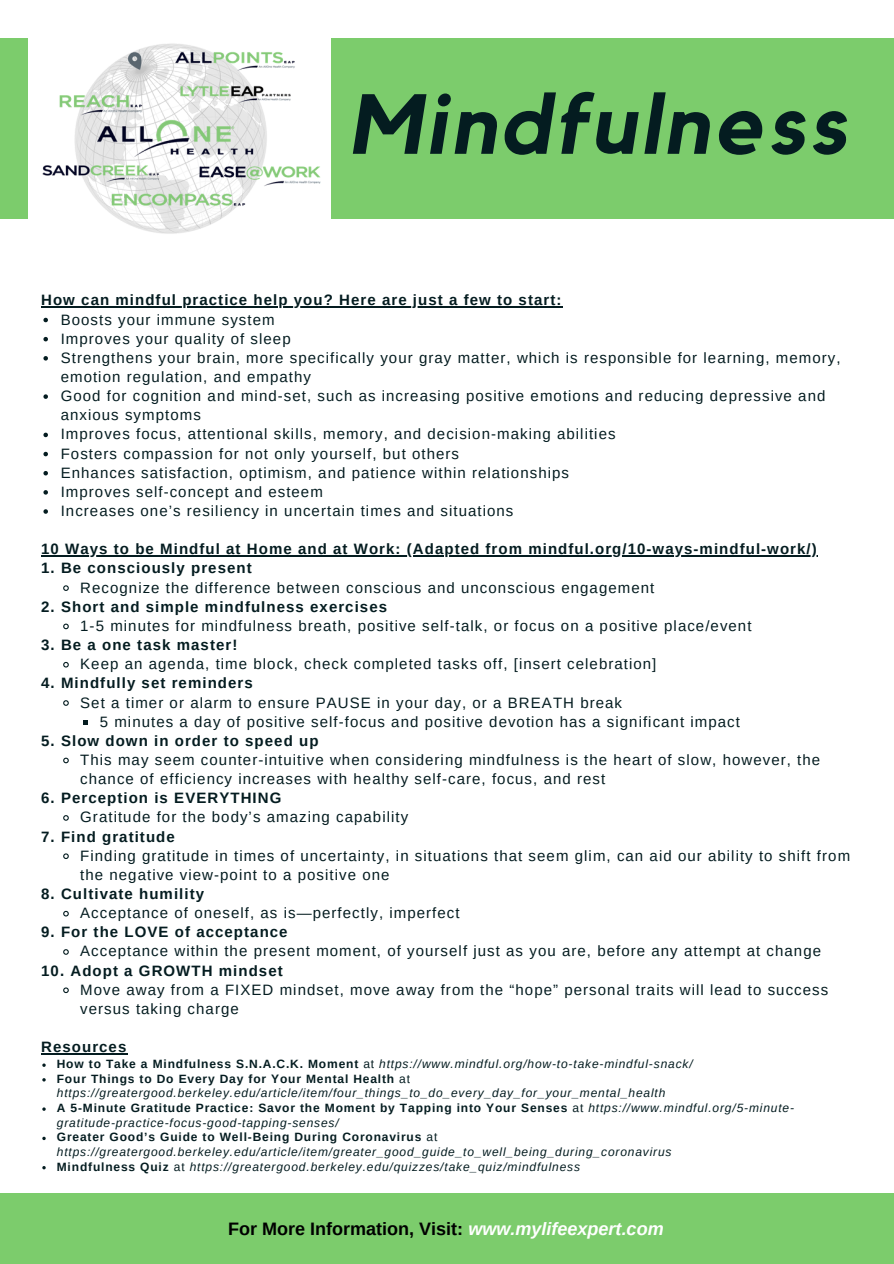
<style>
.page{position:relative;width:894px;height:1264px;background:#fff}
.page>*{position:absolute;margin:0;border:0;box-sizing:border-box;transform-origin:0 0}
.t1{font:italic 700 84px "Kollektif";letter-spacing:.05em;color:#041c20}
.t2{font:700 18px "Arimo";color:#000}
.t3{font:15px/19.2px "Arimo";letter-spacing:.07em;color:#041c20}
.t4{font:700 15px "Arimo";letter-spacing:.07em;color:#041c20}
.t5{font:italic 12px/14.7px "Arimo";letter-spacing:.07em;color:#041c20}
.s1{font-weight:700;font-style:normal}
.s2{font-style:normal}
.s3{font-style:italic;color:#fff}
</style>
<div class="page">
<div style="left:0;top:1193px;width:893px;height:70px;background:#7ccc6c"></div>
<div style="left:0;top:38px;width:893px;height:180px;background:#7ccc6c"></div>
<svg style="left:43px;top:318px;width:5px;height:4px"></svg>
<svg style="left:43px;top:337px;width:5px;height:4px"></svg>
<svg style="left:43px;top:356px;width:5px;height:4px"></svg>
<svg style="left:43px;top:394px;width:5px;height:5px"></svg>
<svg style="left:43px;top:432px;width:5px;height:5px"></svg>
<svg style="left:43px;top:452px;width:5px;height:4px"></svg>
<svg style="left:43px;top:471px;width:5px;height:4px"></svg>
<svg style="left:43px;top:490px;width:5px;height:4px"></svg>
<svg style="left:43px;top:509px;width:5px;height:5px"></svg>
<svg style="left:63px;top:585px;width:6px;height:6px"></svg>
<svg style="left:63px;top:623px;width:6px;height:7px"></svg>
<svg style="left:63px;top:661px;width:6px;height:7px"></svg>
<svg style="left:63px;top:700px;width:6px;height:6px"></svg>
<svg style="left:83px;top:720px;width:4px;height:4px"></svg>
<svg style="left:63px;top:757px;width:6px;height:7px"></svg>
<svg style="left:63px;top:815px;width:6px;height:6px"></svg>
<svg style="left:63px;top:853px;width:6px;height:6px"></svg>
<svg style="left:63px;top:910px;width:6px;height:7px"></svg>
<svg style="left:63px;top:949px;width:6px;height:6px"></svg>
<svg style="left:63px;top:987px;width:6px;height:6px"></svg>
<svg style="left:42px;top:1078px;width:4px;height:3px"></svg>
<svg style="left:42px;top:1136px;width:4px;height:4px"></svg>
<svg style="left:42px;top:1166px;width:4px;height:3px"></svg>
<hr style="left:41px;top:306px;width:521px;height:1px;background:#041c20">
<hr style="left:41px;top:555px;width:776px;height:1px;background:#041c20">
<hr style="left:41px;top:1053px;width:86px;height:1px;background:#041c20">
<img style="left:10px;top:38px;width:355px;height:196px">
<h1 class="t1" style="left:349px;top:86px;width:499px">Mindfulness</h1>
<p class="t4" style="left:41px;top:292px;width:521px">How can mindful practice help you? Here are just a few to start:</p>
<p class="t3" style="left:61px;top:310px;width:781px">Boosts your immune system<br>Improves your quality of sleep<br>Strengthens your brain, more specifically your gray matter, which is responsible for learning, memory, emotion regulation, and empathy<br>Good for cognition and mind-set, such as increasing positive emotions and reducing depressive and anxious symptoms<br>Improves focus, attentional skills, memory, and decision-making abilities<br>Fosters compassion for not only yourself, but others<br>Enhances satisfaction, optimism, and patience within relationships<br>Improves self-concept and esteem<br>Increases one’s resiliency in uncertain times and situations</p>
<p class="t4" style="left:41px;top:540px;width:776px">10 Ways to be Mindful at Home and at Work: (Adapted from mindful.org/10-ways-mindful-work/)</p>
<p class="t4" style="left:41px;top:560px;width:212px">1. Be consciously present</p>
<p class="t4" style="left:41px;top:598px;width:347px">2. Short and simple mindfulness exercises</p>
<p class="t4" style="left:41px;top:636px;width:197px">3. Be a one task master!</p>
<p class="t4" style="left:41px;top:674px;width:213px">4. Mindfully set reminders</p>
<p class="t3" style="left:80px;top:578px;width:575px">Recognize the difference between conscious and unconscious engagement</p>
<p class="t3" style="left:80px;top:616px;width:672px">1-5 minutes for mindfulness breath, positive self-talk, or focus on a positive place/event</p>
<p class="t3" style="left:80px;top:654px;width:577px">Keep an agenda, time block, check completed tasks off, [insert celebration]</p>
<p class="t3" style="left:100px;top:692px;width:641px;text-indent:-20px">Set a timer or alarm to ensure PAUSE in your day, or a BREATH break<br>5 minutes a day of positive self-focus and positive devotion has a significant impact</p>
<p class="t3" style="left:80px;top:750px;width:741px">This may seem counter-intuitive when considering mindfulness is the heart of slow, however, the chance of efficiency increases with healthy self-care, focus, and rest</p>
<p class="t3" style="left:80px;top:807px;width:329px">Gratitude for the body’s amazing capability</p>
<p class="t3" style="left:80px;top:846px;width:771px">Finding gratitude in times of uncertainty, in situations that seem glim, can aid our ability to shift from the negative view-point to a positive one</p>
<p class="t3" style="left:80px;top:903px;width:381px">Acceptance of oneself, as is—perfectly, imperfect</p>
<p class="t3" style="left:80px;top:941px;width:742px">Acceptance within the present moment, of yourself just as you are, before any attempt at change</p>
<p class="t3" style="left:80px;top:979px;width:749px">Move away from a FIXED mindset, move away from the “hope” personal traits will lead to success versus taking charge</p>
<p class="t4" style="left:41px;top:732px;width:279px">5. Slow down in order to speed up</p>
<p class="t4" style="left:41px;top:789px;width:241px">6. Perception is EVERYTHING</p>
<p class="t4" style="left:41px;top:828px;width:135px">7. Find gratitude</p>
<p class="t4" style="left:41px;top:885px;width:164px">8. Cultivate humility</p>
<p class="t4" style="left:41px;top:923px;width:248px">9. For the LOVE of acceptance</p>
<p class="t4" style="left:41px;top:962px;width:243px">10. Adopt a GROWTH mindset</p>
<p class="t4" style="left:41px;top:1038px;width:87px">Resources</p>
<p class="t5" style="left:57px;top:1056px;width:738px"><span class="s1">How to Take a Mindfulness S.N.A.C.K. Moment</span> <span class="s2">at</span> https://www.mindful.org/how-to-take-mindful-snack/<br><span class="s1">Four Things to Do Every Day for Your Mental Health</span> <span class="s2">at </span>https://greatergood.berkeley.edu/article/item/four_things_to_do_every_day_for_your_mental_health<br><span class="s1">A 5-Minute Gratitude Practice: Savor the Moment by Tapping into Your Senses</span> <span class="s2">at</span> https://www.mindful.org/5-minute&shy;gratitude-practice-focus-good-tapping-senses/<br><span class="s1">Greater Good’s Guide to Well-Being During Coronavirus</span> <span class="s2">at </span>https://greatergood.berkeley.edu/article/item/greater_good_guide_to_well_being_during_coronavirus<br><span class="s1">Mindfulness Quiz</span> <span class="s2">at</span> https://greatergood.berkeley.edu/quizzes/take_quiz/mindfulness</p>
<p class="t2" style="left:228px;top:1218px;width:437px">For More Information, Visit: <span class="s3">www.mylifeexpert.com</span></p>
</div>
